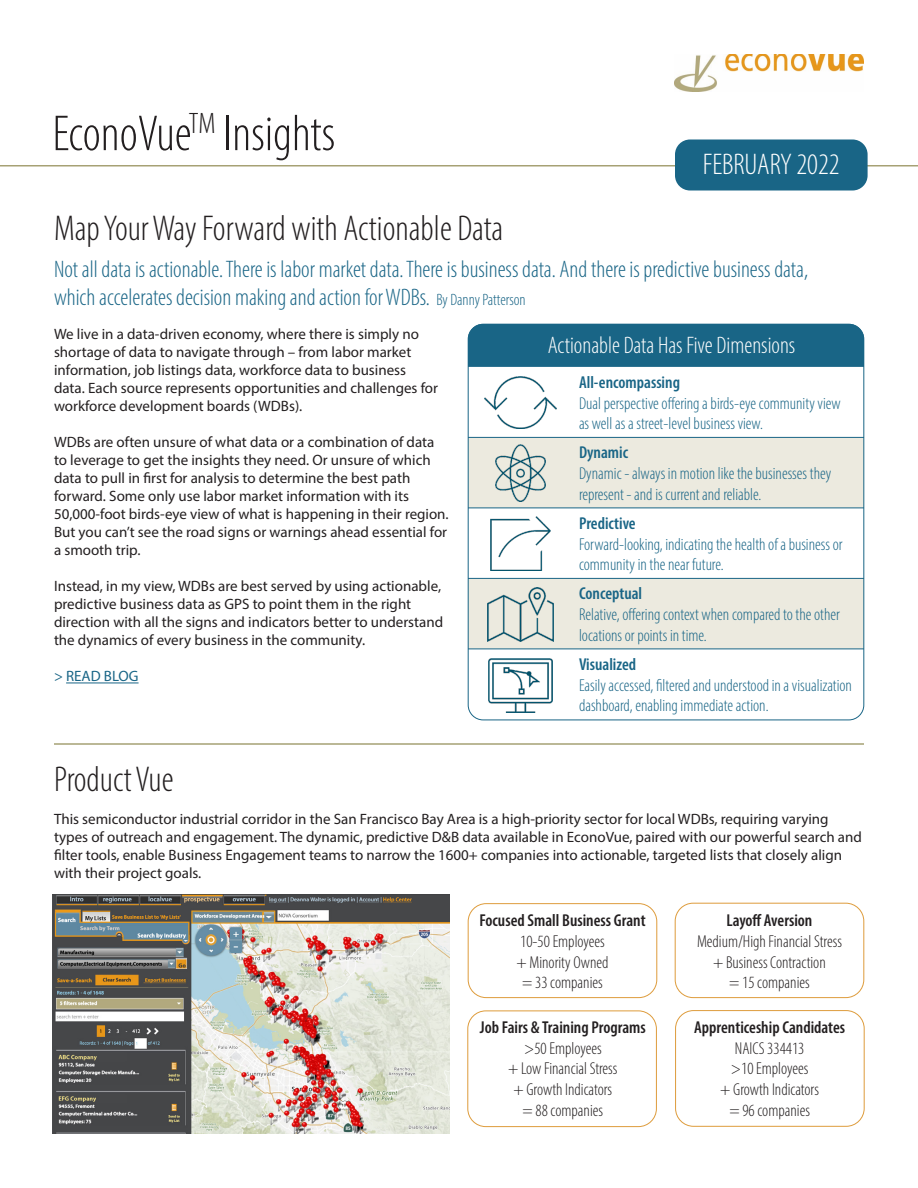
<style>
.page{position:relative;width:918px;height:1188px;background:#fff}
.page>*{position:absolute;margin:0;border:0;box-sizing:border-box;transform-origin:0 0}
.t1{font:51px "Myriad Variable Concept";color:#231f20}
.t2{font:36px "Myriad Variable Concept";color:#231f20}
.t3{font:30px "Myriad Variable Concept";color:#fff}
.t4{font:300 condensed 24px "Myriad Pro";color:#196586}
.t5{font:24px "Myriad Variable Concept";color:#fff}
.t6{font:300 condensed 17.25px/20.7px "Myriad Pro";color:#196586}
.t7{font:300 condensed 17.25px/20.7px "Myriad Pro";color:#231f20;text-align:center}
.t8{font:600 condensed 17.25px "Myriad Pro";color:#231f20}
.t9{font:600 condensed 17.25px "Myriad Pro";color:#196586}
.t10{font:15px/18px "Myriad Pro";color:#231f20}
.t11{font:15px "Myriad Pro";color:#196586}
.s1{font-size:16.5px}
</style>
<div class="page">
<hr style="left:0;top:165px;width:918px;height:1px;background:#a6a174">
<hr style="left:54px;top:743px;width:810px;height:2px;background:#a6a174">
<div style="left:675px;top:140px;width:193px;height:50px;background:#196586;border-radius:15px"></div>
<img style="left:675px;top:54px;width:189px;height:38px">
<hr style="left:66px;top:683px;width:73px;height:1px;background:#196586">
<div style="left:468px;top:324px;width:396px;height:64px;background:#196586;border-radius:15px"></div>
<svg style="left:468px;top:367px;width:396px;height:352px"></svg>
<svg style="left:470px;top:438px;width:392px;height:211px;fill:#eceadf"></svg>
<hr style="left:468px;top:437px;width:99px;height:1px;background:#196586">
<hr style="left:567px;top:437px;width:297px;height:1px;background:#196586">
<hr style="left:468px;top:508px;width:99px;height:1px;background:#196586">
<hr style="left:567px;top:508px;width:297px;height:1px;background:#196586">
<hr style="left:468px;top:578px;width:99px;height:1px;background:#196586">
<hr style="left:567px;top:578px;width:297px;height:1px;background:#196586">
<hr style="left:468px;top:649px;width:99px;height:1px;background:#196586">
<hr style="left:567px;top:649px;width:297px;height:1px;background:#196586">
<img style="left:485px;top:376px;width:72px;height:53px">
<img style="left:495px;top:445px;width:51px;height:57px">
<img style="left:490px;top:517px;width:61px;height:54px">
<img style="left:487px;top:588px;width:67px;height:54px">
<img style="left:489px;top:658px;width:63px;height:54px">
<img style="left:52px;top:894px;width:398px;height:240px">
<div style="left:675px;top:1010px;width:189px;height:116px;border:1px solid #de9c3c;border-radius:18px"></div>
<div style="left:468px;top:1011px;width:189px;height:116px;border:1px solid #de9c3c;border-radius:18px"></div>
<div style="left:468px;top:903px;width:189px;height:95px;border:1px solid #de9c3c;border-radius:18px"></div>
<div style="left:675px;top:903px;width:189px;height:95px;border:1px solid #de9c3c;border-radius:18px"></div>
<p class="t1" style="left:52px;top:103px;width:284px">EconoVue<sup>TM</sup> Insights</p>
<p class="t2" style="left:54px;top:207px;width:451px">Map Your Way Forward with Actionable Data</p>
<p class="t3" style="left:703px;top:146px;width:138px">FEBRUARY 2022</p>
<p class="t4" style="left:54px;top:254px;width:756px">Not all data is actionable. There is labor market data. There is business data. And there is predictive business data,</p>
<p class="t4" style="left:54px;top:283px;width:473px">which accelerates decision making and action for WDBs. <span class="s1">By Danny Patterson</span></p>
<p class="t5" style="left:548px;top:330px;width:249px">Actionable Data Has Five Dimensions</p>
<p class="t9" style="left:579px;top:372px;width:103px">All-encompassing</p>
<p class="t6" style="left:579px;top:392px;width:263px">Dual perspective offering a birds-eye community view as well as a street-level business view.</p>
<p class="t9" style="left:579px;top:442px;width:51px">Dynamic</p>
<p class="t6" style="left:579px;top:463px;width:254px">Dynamic - always in motion like the businesses they represent - and is current and reliable.</p>
<p class="t9" style="left:579px;top:513px;width:58px">Predictive</p>
<p class="t6" style="left:579px;top:533px;width:265px">Forward-looking, indicating the health of a business or community in the near future.</p>
<p class="t9" style="left:579px;top:583px;width:65px">Conceptual</p>
<p class="t6" style="left:579px;top:604px;width:262px">Relative, offering context when compared to the other locations or points in time.</p>
<p class="t9" style="left:579px;top:654px;width:59px">Visualized</p>
<p class="t6" style="left:579px;top:674px;width:275px">Easily accessed, filtered and understood in a visualization dashboard, enabling immediate action.</p>
<p class="t10" style="left:54px;top:325px;width:386px">We live in a data-driven economy, where there is simply no shortage of data to navigate through – from labor market information, job listings data, workforce data to business data. Each source represents opportunities and challenges for workforce development boards (WDBs).</p>
<p class="t10" style="left:54px;top:433px;width:396px">WDBs are often unsure of what data or a combination of data to leverage to get the insights they need. Or unsure of which data to pull in first for analysis to determine the best path forward. Some only use labor market information with its 50,000-foot birds-eye view of what is happening in their region.<br>But you can’t see the road signs or warnings ahead essential for a smooth trip.</p>
<p class="t10" style="left:54px;top:577px;width:391px">Instead, in my view, WDBs are best served by using actionable, predictive business data as GPS to point them in the right direction with all the signs and indicators better to understand the dynamics of every business in the community.</p>
<p class="t11" style="left:54px;top:667px;width:86px">&gt; READ BLOG</p>
<p class="t2" style="left:54px;top:757px;width:121px">Product Vue</p>
<p class="t10" style="left:54px;top:810px;width:809px">This semiconductor industrial corridor in the San Francisco Bay Area is a high-priority sector for local WDBs, requiring varying types of outreach and engagement. The dynamic, predictive D&amp;B data available in EconoVue, paired with our powerful search and filter tools, enable Business Engagement teams to narrow the 1600+ companies into actionable, targeted lists that closely align with their project goals.</p>
<p class="t8" style="left:479px;top:910px;width:168px">Focused Small Business Grant</p>
<p class="t7" style="left:520px;top:931px;width:86px">10-50 Employees</p>
<p class="t7" style="left:516px;top:952px;width:94px">+ Minority Owned</p>
<p class="t7" style="left:522px;top:972px;width:82px">= 33 companies</p>
<p class="t8" style="left:480px;top:1017px;width:167px">Job Fairs &amp; Training Programs</p>
<p class="t7" style="left:508px;top:1038px;width:111px">&gt;50 Employees<br>+ Low Financial Stress + Growth Indicators = 88 companies</p>
<p class="t8" style="left:727px;top:910px;width:87px">Layoff Aversion</p>
<p class="t7" style="left:697px;top:931px;width:146px">Medium/High Financial Stress + Business Contraction<br>= 15 companies</p>
<p class="t8" style="left:694px;top:1017px;width:152px">Apprenticeship Candidates</p>
<p class="t7" style="left:720px;top:1038px;width:100px">NAICS 334413<br>&gt;10 Employees<br>+ Growth Indicators = 96 companies</p>
</div>
